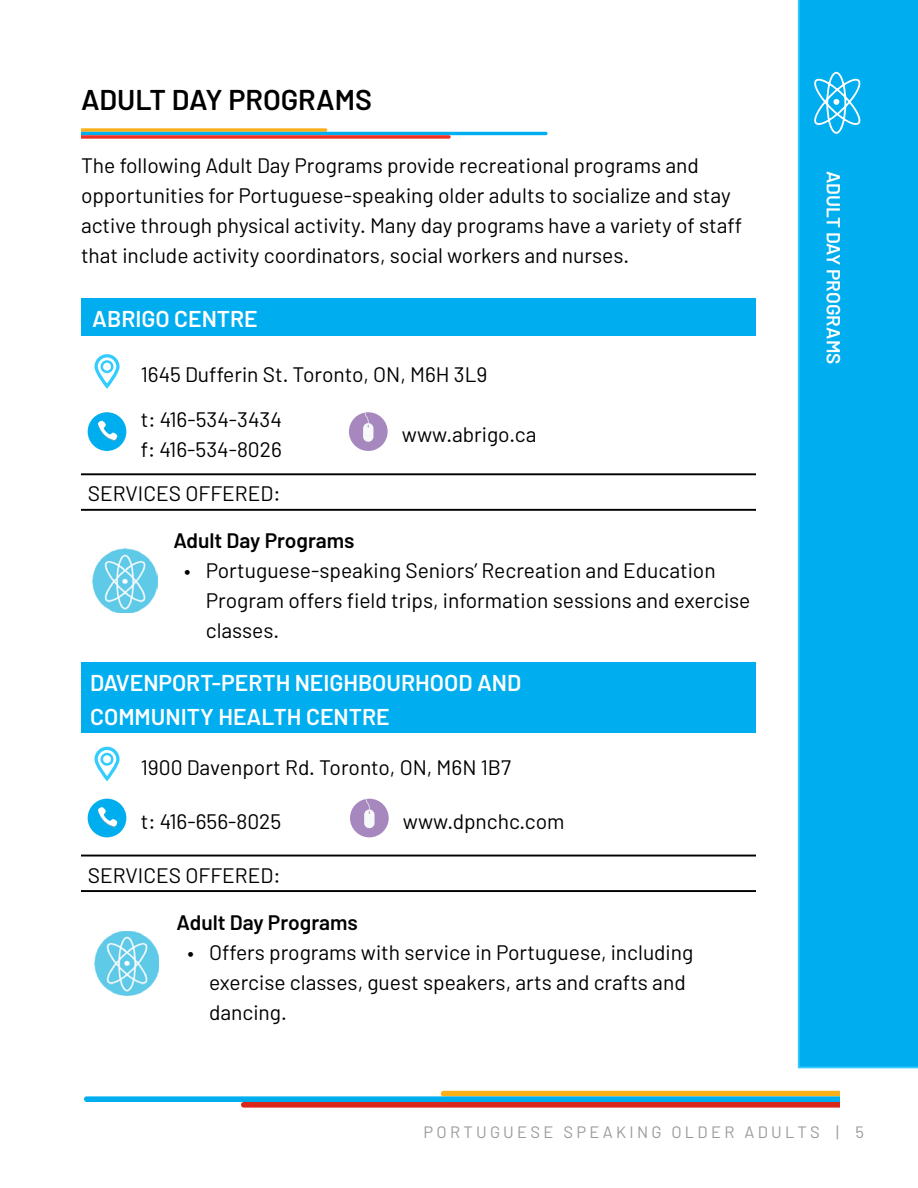
<style>
.page{position:relative;width:918px;height:1188px;background:#fff}
.page>*{position:absolute;margin:0;border:0;box-sizing:border-box;transform-origin:0 0}
.t1{font:600 28.65px "Barlow";letter-spacing:-.005em;color:#000}
.t2{font:600 22.95px/34.5px "Barlow";color:#fff}
.t3{font:21px/30px "Barlow";color:#000}
.t4{font:600 21px "Barlow";color:#000}
.t5{font:600 19.05px "Barlow";color:#fff}
.t6{font:16.5px "Barlow";letter-spacing:.2em;color:#999a9c}
</style>
<div class="page">
<svg style="left:84px;top:1091px;width:756px;height:17px"></svg>
<hr style="left:81px;top:473px;width:675px;height:2px;background:#000">
<hr style="left:81px;top:509px;width:675px;height:2px;background:#000">
<hr style="left:81px;top:855px;width:675px;height:2px;background:#000">
<hr style="left:81px;top:890px;width:675px;height:2px;background:#000">
<svg style="left:81px;top:128px;width:467px;height:11px"></svg>
<div style="left:81px;top:298px;width:675px;height:38px;background:#00aeef"></div>
<svg style="left:94px;top:354px;width:26px;height:35px"></svg>
<div style="left:88px;top:412px;width:38px;height:39px;background:#00aeef;border-radius:50%"></div>
<svg style="left:98px;top:421px;width:19px;height:20px"></svg>
<div style="left:349px;top:412px;width:39px;height:39px;background:#a788be;border-radius:50%"></div>
<svg style="left:363px;top:412px;width:10px;height:30px"></svg>
<img style="left:93px;top:549px;width:64px;height:64px">
<div style="left:81px;top:663px;width:675px;height:70px;background:#00aeef"></div>
<svg style="left:94px;top:746px;width:26px;height:36px"></svg>
<div style="left:88px;top:799px;width:38px;height:38px;background:#00aeef;border-radius:50%"></div>
<svg style="left:98px;top:807px;width:19px;height:21px"></svg>
<div style="left:350px;top:799px;width:39px;height:38px;background:#a788be;border-radius:50%"></div>
<svg style="left:364px;top:799px;width:11px;height:30px"></svg>
<img style="left:95px;top:931px;width:64px;height:64px">
<div style="left:798px;top:0;width:120px;height:1068px;background:#00aeef"></div>
<svg style="left:814px;top:72px;width:46px;height:62px;background:#3ec1f2"></svg>
<h2 class="t1" style="left:81px;top:82px;width:292px">ADULT DAY PROGRAMS</h2>
<p class="t3" style="left:81px;top:150px;width:663px">The following Adult Day Programs provide recreational programs and opportunities for Portuguese-speaking older adults to socialize and stay active through physical activity. Many day programs have a variety of staff that include activity coordinators, social workers and nurses.</p>
<p class="t2" style="left:92px;top:302px;width:167px">ABRIGO CENTRE</p>
<p class="t3" style="left:141px;top:351px;width:348px;line-height:45.2px">1645 Dufferin St. Toronto, ON, M6H 3L9 t: 416-534-3434</p>
<p class="t3" style="left:402px;top:419px;width:136px">www.abrigo.ca</p>
<p class="t3" style="left:141px;top:434px;width:143px">f: 416-534-8026</p>
<p class="t3" style="left:88px;top:478px;width:194px">SERVICES OFFERED:</p>
<h3 class="t4" style="left:173px;top:527px;width:183px">Adult Day Programs</h3>
<p class="t3" style="left:206px;top:555px;width:546px;text-indent:-22px">• Portuguese-speaking Seniors’ Recreation and Education<br>Program offers feld trips, information sessions and exercise classes.</p>
<p class="t2" style="left:90px;top:665px;width:433px">DAVENPORT-PERTH NEIGHBOURHOOD AND<br>COMMUNITY HEALTH CENTRE</p>
<p class="t3" style="left:141px;top:751px;width:372px">1900 Davenport Rd. Toronto, ON, M6N 1B7</p>
<p class="t3" style="left:141px;top:805px;width:142px">t: 416-656-8025</p>
<p class="t3" style="left:403px;top:805px;width:163px">www.dpnchc.com</p>
<p class="t3" style="left:88px;top:859px;width:194px">SERVICES OFFERED:</p>
<h3 class="t4" style="left:177px;top:910px;width:183px">Adult Day Programs</h3>
<p class="t3" style="left:209px;top:937px;width:486px;text-indent:-22px">• Offers programs with service in Portuguese, including exercise classes, guest speakers, arts and crafts and dancing.</p>
<p class="t5" style="left:845px;top:171px;width:195px;rotate:90deg">ADULT DAY PROGRAMS</p>
<p class="t6" style="left:424px;top:1122px;width:442px">PORTUGUESE SPEAKING OLDER ADULTS | 5</p>
</div>
